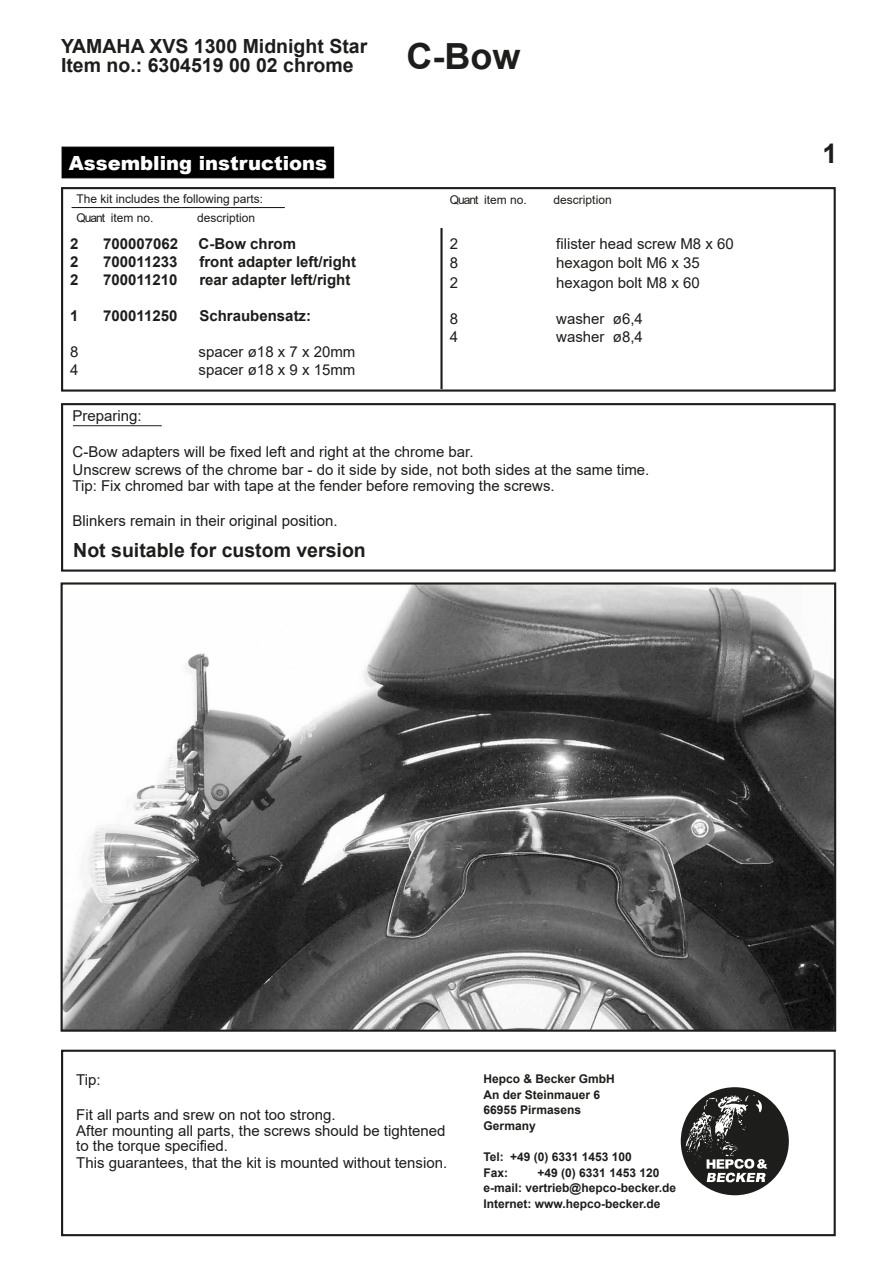
<style>
.page{position:relative;width:893px;height:1263px;background:#fff}
.page>*{position:absolute;margin:0;border:0;box-sizing:border-box;transform-origin:0 0}
.t1{font:700 36px "Arial";color:#1d1d1b}
.t2{font:700 27px "Arial";color:#1d1d1b}
.t3{font:700 19.5px/19.5px "Arial";color:#1d1d1b}
.t4{font:900 19.5px "Arial";color:#fff}
.t5{font:15px/16.5px "Arial";color:#1d1d1b}
.t6{font:700 15px "Arial";color:#1d1d1b}
.t7{font:700 12px/15.6px "Arial";color:#1d1d1b}
.t8{font:12px/19.2px "Arial";color:#1d1d1b}
.t9{font:12px "Arial";letter-spacing:-.04em;color:#1d1d1b}
</style>
<div class="page">
<div style="left:681px;top:1087px;width:108px;height:108px;background:#1d1d1b;border-radius:50%"></div>
<svg style="left:685px;top:1095px;width:82px;height:87px"></svg>
<div style="left:62px;top:147px;width:272px;height:31px;background:#000;border:1px solid #000"></div>
<hr style="left:72px;top:207px;width:213px;height:1px;background:#1d1d1b">
<hr style="left:440px;top:228px;width:3px;height:161px;background:#1d1d1b">
<div style="left:61px;top:187px;width:775px;height:205px;border:2px solid #1d1d1b"></div>
<hr style="left:73px;top:425px;width:89px;height:1px;background:#1d1d1b">
<div style="left:61px;top:403px;width:775px;height:169px;border:2px solid #1d1d1b"></div>
<div style="left:61px;top:1050px;width:775px;height:186px;border:2px solid #1d1d1b"></div>
<img style="left:64px;top:585px;width:769px;height:444px">
<div style="left:61px;top:582px;width:775px;height:450px;border:2px solid #1d1d1b"></div>
<h3 class="t3" style="left:61px;top:36px;width:308px">YAMAHA XVS 1300 Midnight Star<br>Item no.: 6304519 00 02 chrome</h3>
<h3 class="t4" style="left:69px;top:149px;width:260px">Assembling instructions</h3>
<p class="t8" style="left:76px;top:189px;width:188px">The kit includes the following parts:<br>Quant item no.</p>
<p class="t8" style="left:197px;top:208px;width:60px">description</p>
<p class="t6" style="left:70px;top:233px;width:10px">2</p>
<p class="t6" style="left:103px;top:233px;width:77px">700007062</p>
<p class="t6" style="left:199px;top:233px;width:99px">C-Bow chrom</p>
<p class="t6" style="left:70px;top:251px;width:10px">2</p>
<p class="t6" style="left:103px;top:251px;width:76px">700011233</p>
<p class="t6" style="left:199px;top:251px;width:158px">front adapter left/right</p>
<p class="t6" style="left:70px;top:269px;width:10px">2</p>
<p class="t6" style="left:103px;top:269px;width:76px">700011210</p>
<p class="t6" style="left:199px;top:269px;width:152px">rear adapter left/right</p>
<p class="t6" style="left:70px;top:305px;width:10px">1</p>
<p class="t6" style="left:103px;top:305px;width:76px">700011250</p>
<p class="t6" style="left:199px;top:305px;width:113px">Schraubensatz:</p>
<p class="t5" style="left:70px;top:343px;width:10px">8</p>
<p class="t5" style="left:199px;top:343px;width:158px">spacer ø18 x 7 x 20mm</p>
<p class="t5" style="left:70px;top:361px;width:10px">4</p>
<p class="t5" style="left:199px;top:361px;width:158px">spacer ø18 x 9 x 15mm</p>
<h1 class="t1" style="left:407px;top:31px;width:115px">C-Bow</h1>
<p class="t9" style="left:450px;top:191px;width:79px">Quant item no.</p>
<p class="t8" style="left:554px;top:190px;width:60px">description</p>
<p class="t5" style="left:450px;top:235px;width:10px">2</p>
<p class="t5" style="left:556px;top:235px;width:179px">filister head screw M8 x 60</p>
<p class="t5" style="left:450px;top:254px;width:10px">8</p>
<p class="t5" style="left:556px;top:254px;width:145px">hexagon bolt M6 x 35</p>
<p class="t5" style="left:450px;top:274px;width:10px">2</p>
<p class="t5" style="left:556px;top:274px;width:145px">hexagon bolt M8 x 60</p>
<p class="t5" style="left:450px;top:310px;width:10px">8</p>
<p class="t5" style="left:556px;top:310px;width:88px">washer ø6,4</p>
<p class="t5" style="left:450px;top:328px;width:10px">4</p>
<p class="t5" style="left:556px;top:328px;width:88px">washer ø8,4</p>
<p class="t5" style="left:73px;top:407px;width:71px">Preparing:</p>
<p class="t5" style="left:73px;top:442px;width:578px;line-height:18px">C-Bow adapters will be fixed left and right at the chrome bar.<br>Unscrew screws of the chrome bar - do it side by side, not both sides at the same time.</p>
<p class="t5" style="left:73px;top:477px;width:484px">Tip: Fix chromed bar with tape at the fender before removing the screws.</p>
<p class="t5" style="left:73px;top:512px;width:267px">Blinkers remain in their original position.</p>
<h3 class="t3" style="left:73px;top:541px;width:294px">Not suitable for custom version</h3>
<h2 class="t2" style="left:823px;top:134px;width:17px">1</h2>
<p class="t5" style="left:76px;top:1071px;width:26px">Tip:</p>
<p class="t5" style="left:76px;top:1106px;width:371px">Fit all parts and srew on not too strong.<br>After mounting all parts, the screws should be tightened</p>
<p class="t5" style="left:76px;top:1137px;width:373px">to the torque specified.<br>This guarantees, that the kit is mounted without tension.</p>
<p class="t7" style="left:484px;top:1071px;width:133px">Hepco &amp; Becker GmbH<br>An der Steinmauer 6<br>66955 Pirmasens<br>Germany</p>
<p class="t7" style="left:484px;top:1149px;width:150px">Tel: +49 (0) 6331 1453 100<br>Fax:</p>
<p class="t7" style="left:484px;top:1165px;width:194px;text-indent:54px">+49 (0) 6331 1453 120 e-mail: vertrieb@hepco-becker.de<br>Internet: www.hepco-becker.de</p>
</div>
